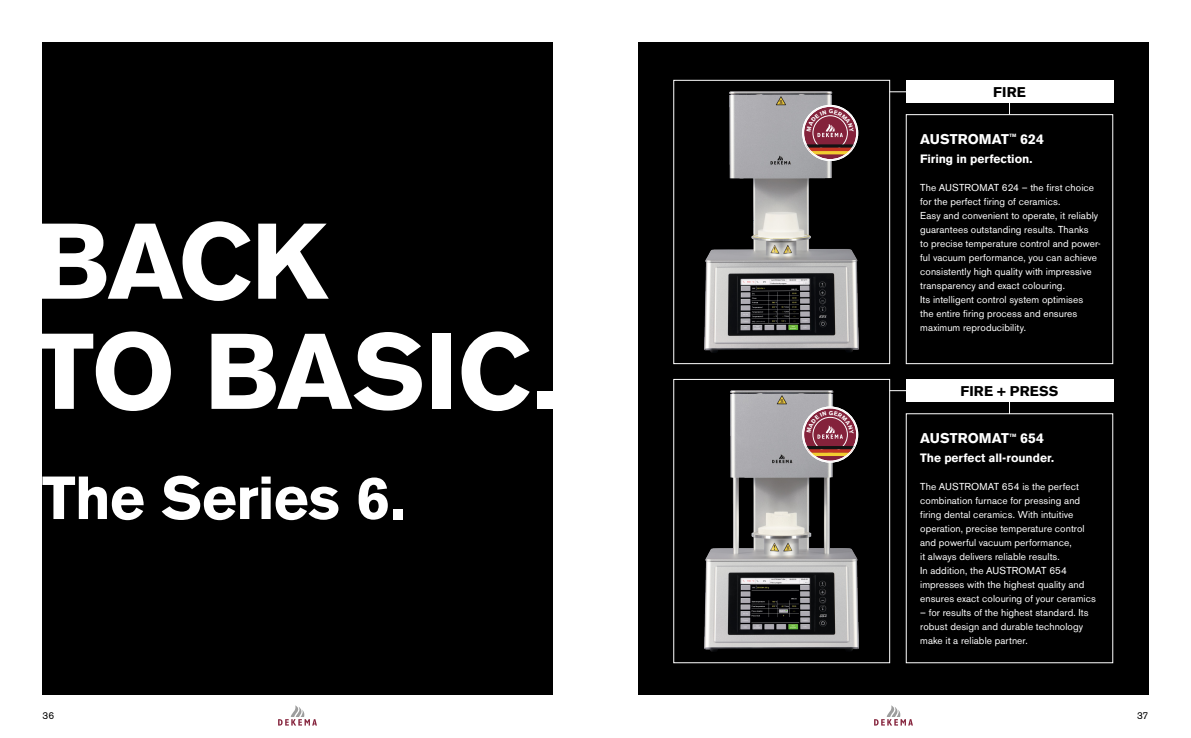
<style>
.page{position:relative;width:1191px;height:738px;background:#fff}
.page>*{position:absolute;margin:0;border:0;box-sizing:border-box;transform-origin:0 0}
.t1{font:700 106.2px/110px "Akzidenz Grotesk BE";letter-spacing:-.015em;color:#fff}
.t2{font:700 60px "Akzidenz Grotesk BE";letter-spacing:-.015em;color:#fff}
.t3{font:700 14px "Akzidenz Grotesk BE";letter-spacing:.005em;color:#fff}
.t4{font:700 14px "Akzidenz Grotesk BE";letter-spacing:.015em;color:#000}
.t5{font:700 12px "Akzidenz Grotesk BE";letter-spacing:-.005em;color:#fff}
.t6{font:10px/14px "Akzidenz Grotesk BE";letter-spacing:.01em;color:#fff}
.t7{font:10px "Akzidenz Grotesk BE";color:#000}
.t8{font:700 4.7px "Akzidenz Grotesk BE";color:#fff}
</style>
<div class="page">
<div style="left:43px;top:43px;width:510px;height:651px;background:#000"></div>
<div style="left:638px;top:43px;width:510px;height:651px;background:#000"></div>
<svg style="left:278px;top:705px;width:39px;height:20px"></svg>
<svg style="left:874px;top:705px;width:39px;height:20px"></svg>
<img style="left:705px;top:92px;width:153px;height:260px">
<div style="left:673px;top:80px;width:217px;height:283px;border:1px solid #fff"></div>
<img style="left:705px;top:390px;width:153px;height:260px">
<div style="left:673px;top:379px;width:217px;height:283px;border:1px solid #fff"></div>
<div style="left:906px;top:379px;width:207px;height:23px;background:#fff"></div>
<div style="left:906px;top:80px;width:207px;height:23px;background:#fff"></div>
<svg style="left:889px;top:390px;width:17px;height:1px"></svg>
<svg style="left:889px;top:91px;width:17px;height:1px"></svg>
<svg style="left:803px;top:407px;width:54px;height:54px"></svg>
<div style="left:802px;top:406px;width:56px;height:56px;border:1px solid #fff;border-radius:50%"></div>
<div style="left:803px;top:407px;width:54px;height:54px;border:1px solid #fff;border-radius:50%"></div>
<svg style="left:803px;top:106px;width:54px;height:54px"></svg>
<div style="left:802px;top:105px;width:56px;height:56px;border:1px solid #fff;border-radius:50%"></div>
<div style="left:803px;top:106px;width:54px;height:53px;border:1px solid #fff;border-radius:50%"></div>
<svg style="left:804px;top:410px;width:51px;height:45px;background:#934b55"></svg>
<svg style="left:804px;top:109px;width:51px;height:45px;background:#944c54"></svg>
<h3 class="t4" style="left:993px;top:84px;width:34px">FIRE</h3>
<h1 class="t1" style="left:35px;top:207px;width:526px">BACK<br>TO BASIC.</h1>
<h2 class="t2" style="left:42px;top:463px;width:365px">The Series 6.</h2>
<h3 class="t3" style="left:920px;top:131px;width:90px">AUSTROMAT</h3>
<p class="t8" style="left:1009px;top:133px;width:9px">TM</p>
<h3 class="t3" style="left:1020px;top:131px;width:25px">624</h3>
<p class="t5" style="left:920px;top:151px;width:114px">Firing in perfection.</p>
<p class="t6" style="left:920px;top:180px;width:182px">The AUSTROMAT 624 – the first choice for the perfect firing of ceramics.<br>Easy and convenient to operate, it reliably guarantees outstanding results. Thanks<br>to precise temperature control and power&shy;ful vacuum performance, you can achieve consistently high quality with impressive transparency and exact colouring.<br>Its intelligent control system optimises<br>the entire firing process and ensures maximum reproducibility.</p>
<h3 class="t4" style="left:960px;top:382px;width:100px">FIRE + PRESS</h3>
<h3 class="t3" style="left:920px;top:429px;width:90px">AUSTROMAT</h3>
<p class="t8" style="left:1009px;top:432px;width:9px">TM</p>
<h3 class="t3" style="left:1020px;top:429px;width:25px">654</h3>
<p class="t5" style="left:920px;top:450px;width:135px">The perfect all-rounder.</p>
<p class="t6" style="left:920px;top:479px;width:177px">The AUSTROMAT 654 is the perfect combination furnace for pressing and firing dental ceramics. With intuitive operation, precise temperature control and powerful vacuum performance,<br>it always delivers reliable results.<br>In addition, the AUSTROMAT 654 impresses with the highest quality and ensures exact colouring of your ceramics</p>
<p class="t6" style="left:920px;top:605px;width:170px">– for results of the highest standard. Its robust design and durable technology make it a reliable partner.</p>
<p class="t7" style="left:43px;top:709px;width:13px">36</p>
<p class="t7" style="left:1137px;top:709px;width:13px">37</p>
</div>
